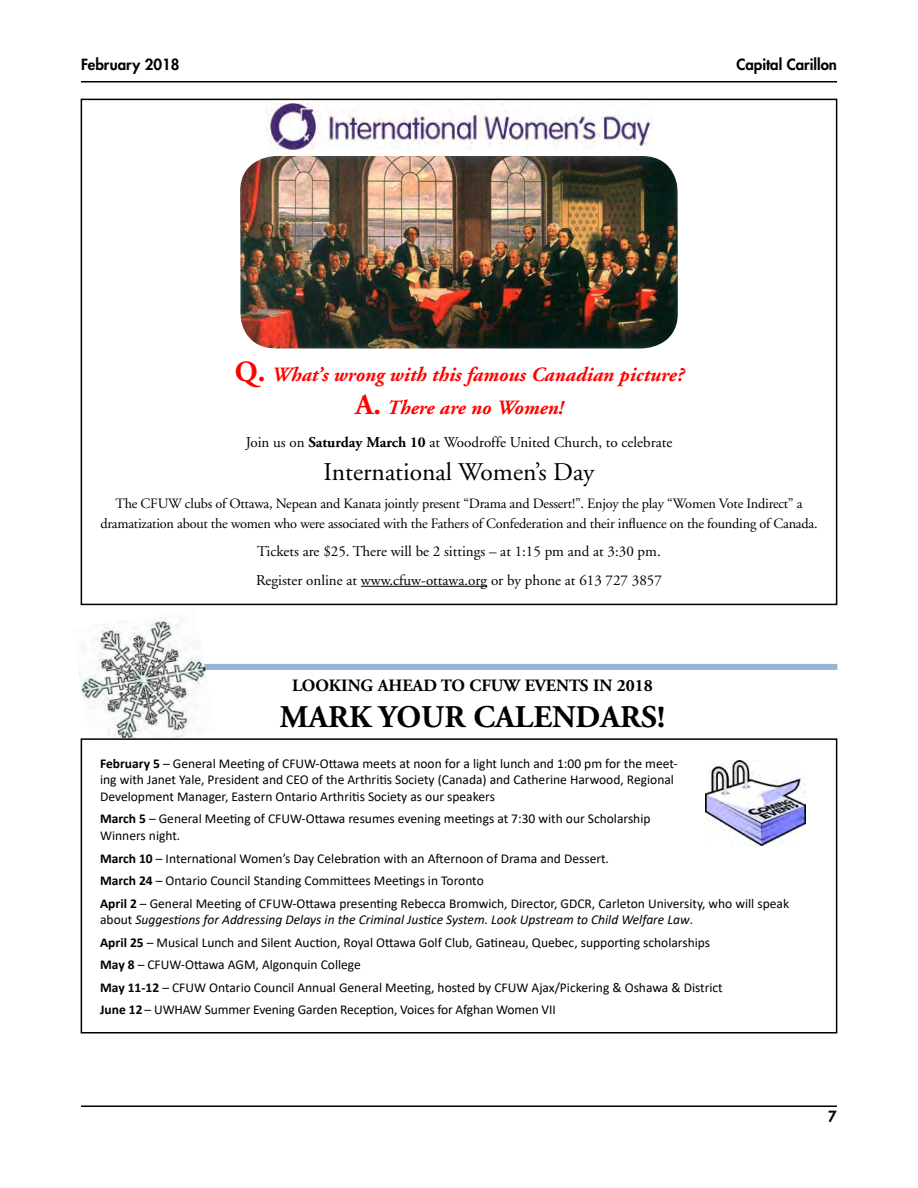
<style>
.page{position:relative;width:918px;height:1188px;background:#fff}
.page>*{position:absolute;margin:0;border:0;box-sizing:border-box;transform-origin:0 0}
.t1{font:700 31.5px "Adobe Garamond";color:#000}
.t2{font:25.5px "Adobe Garamond";color:#000}
.t3{font:italic 700 20.25px/33px "Adobe Garamond";color:#f00;text-align:center}
.t4{font:700 17.25px "Adobe Garamond";color:#000}
.t5{font:15px/28.5px "Adobe Garamond";color:#000}
.t6{font:800 15px "Futura";color:#000}
.t7{font:14.25px/19.5px "Adobe Garamond";letter-spacing:-.015em;color:#000;text-align:center}
.t8{font:13.5px/22.5px "Calibri";color:#000}
.s1{font-style:normal;font-size:29.25px}
.s2{font-weight:700}
.s3{font-style:italic}
</style>
<div class="page">
<hr style="left:81px;top:1106px;width:756px;height:1px;background:#000">
<hr style="left:81px;top:81px;width:756px;height:1px;background:#000">
<div style="left:81px;top:664px;width:756px;height:6px;background:#95b3d7"></div>
<img style="left:79px;top:618px;width:137px;height:135px">
<div style="left:81px;top:739px;width:756px;height:294px;background:#fff"></div>
<div style="left:81px;top:738px;width:756px;height:296px;border:2px solid #000"></div>
<img style="left:705px;top:760px;width:101px;height:86px">
<img style="left:240px;top:156px;width:438px;height:193px">
<img style="left:265px;top:104px;width:388px;height:46px">
<hr style="left:361px;top:586px;width:126px;height:1px;background:#000">
<p class="t6" style="left:81px;top:55px;width:100px">February 2018</p>
<p class="t6" style="left:736px;top:55px;width:102px">Capital Carillon</p>
<h3 class="t3" style="left:235px;top:358px;width:450px"><span class="s1">Q.</span> What’s wrong with this famous Canadian picture?<br><span class="s1">A.</span> There are no Women!</h3>
<p class="t5" style="left:246px;top:428px;width:428px">Join us on <span class="s2">Saturday March 10</span> at Woodroffe United Church, to celebrate</p>
<h2 class="t2" style="left:324px;top:458px;width:272px">International Women’s Day</h2>
<p class="t7" style="left:100px;top:494px;width:719px">The CFUW clubs of Ottawa, Nepean and Kanata jointly present “Drama and Dessert!”. Enjoy the play “Women Vote Indirect” a dramatization about the women who were associated with the Fathers of Confederation and their influence on the founding of Canada.</p>
<p class="t5" style="left:256px;top:538px;width:407px">Tickets are $25. There will be 2 sittings – at 1:15 pm and at 3:30 pm.<br>Register online at www.cfuw-ottawa.org or by phone at 613 727 3857</p>
<p class="t4" style="left:292px;top:676px;width:362px">LOOKING AHEAD TO CFUW EVENTS IN 2018</p>
<h1 class="t1" style="left:280px;top:700px;width:387px">MARK YOUR CALENDARS!</h1>
<p class="t8" style="left:100px;top:755px;width:579px;line-height:16.5px"><span class="s2">February 5</span> – General Meeting of CFUW-Ottawa meets at noon for a light lunch and 1:00 pm for the meet&shy;ing with Janet Yale, President and CEO of the Arthritis Society (Canada) and Catherine Harwood, Regional<br>Development Manager, Eastern Ontario Arthritis Society as our speakers</p>
<p class="t8" style="left:100px;top:810px;width:552px;line-height:16.5px"><span class="s2">March 5</span> – General Meeting of CFUW-Ottawa resumes evening meetings at 7:30 with our Scholarship<br>Winners night.</p>
<p class="t8" style="left:100px;top:846px;width:691px"><span class="s2">March 10</span> – International Women’s Day Celebration with an Afternoon of Drama and Dessert.<br><span class="s2">March 24</span> – Ontario Council Standing Committees Meetings in Toronto<br><span class="s2">April 2</span> – General Meeting of CFUW-Ottawa presenting Rebecca Bromwich, Director, GDCR, Carleton University, who will speak</p>
<p class="t8" style="left:100px;top:908px;width:624px">about <span class="s3">Suggestions for Addressing Delays in the Criminal Justice System. Look Upstream to Child Welfare Law</span>.<br><span class="s2">April 25</span> – Musical Lunch and Silent Auction, Royal Ottawa Golf Club, Gatineau, Quebec, supporting scholarships <span class="s2">May 8</span> – CFUW-Ottawa AGM, Algonquin College<br><span class="s2">May 11-12</span> – CFUW Ontario Council Annual General Meeting, hosted by CFUW Ajax/Pickering &amp; Oshawa &amp; District <span class="s2">June 12</span> – UWHAW Summer Evening Garden Reception, Voices for Afghan Women VII</p>
<p class="t6" style="left:828px;top:1106px;width:10px">7</p>
</div>
